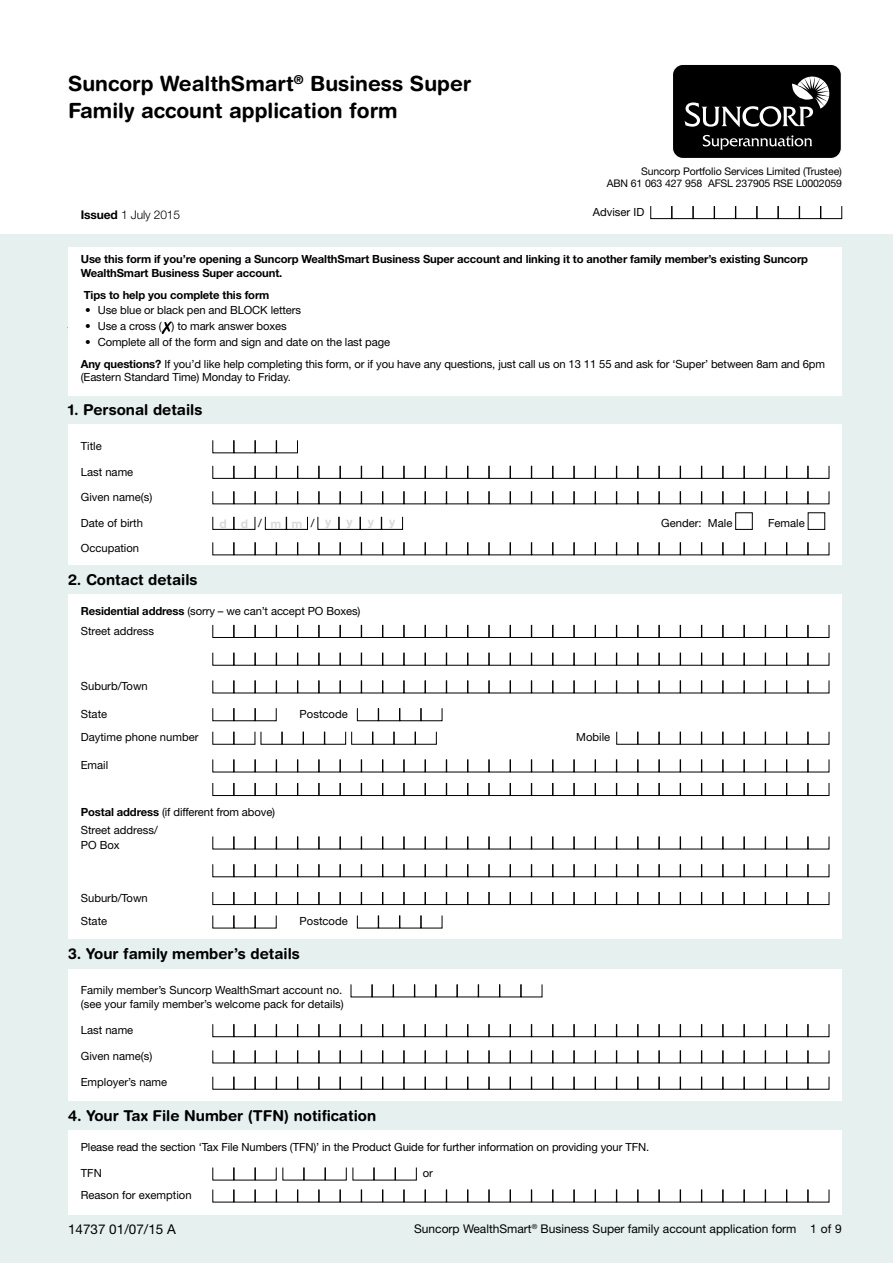
<style>
.page{position:relative;width:893px;height:1263px;background:#fff}
.page>*{position:absolute;margin:0;border:0;box-sizing:border-box;transform-origin:0 0}
.t1{font:700 21px/27px "Helvetica Rounded LT Std";color:#000}
.t2{font:700 15px "Helvetica Rounded LT Std";color:#000}
.t3{font:13.5px "Helvetica Neue LT Std";color:#000}
.t4{font:12px "Helvetica Neue LT Std";color:#000}
.t5{font:300 12px "Helvetica Neue LT Std";letter-spacing:-.01em;color:#000}
.t6{font:700 12px "Helvetica Neue LT Std";color:#d9dada}
.t7{font:11.25px/13.5px "Helvetica Neue LT Std";letter-spacing:-.01em;color:#000}
.t8{font:700 11.25px/13.5px "Helvetica Neue LT Std";letter-spacing:-.01em;color:#000}
.t9{font:10.5px/12px "Helvetica Neue LT Std";letter-spacing:-.01em;color:#000;text-align:right}
.s1{font-weight:700}
.s2{font-weight:400;font-size:11.25px;color:#000}
</style>
<div class="page">
<svg style="left:672px;top:65px;width:169px;height:94px;background:#242424"></svg>
<div style="left:0;top:234px;width:893px;height:1029px;background:#e6f0ef"></div>
<div style="left:68px;top:424px;width:774px;height:141px;background:#fff"></div>
<svg style="left:212px;top:440px;width:86px;height:13px"></svg>
<svg style="left:212px;top:465px;width:617px;height:14px"></svg>
<svg style="left:212px;top:491px;width:617px;height:13px"></svg>
<svg style="left:212px;top:516px;width:43px;height:14px"></svg>
<svg style="left:265px;top:516px;width:43px;height:14px"></svg>
<svg style="left:317px;top:516px;width:86px;height:14px"></svg>
<div style="left:735px;top:513px;width:17px;height:17px;border:1px solid #000"></div>
<div style="left:808px;top:513px;width:17px;height:17px;border:1px solid #000"></div>
<svg style="left:212px;top:542px;width:617px;height:13px"></svg>
<div style="left:68px;top:1130px;width:774px;height:85px;background:#fff"></div>
<svg style="left:212px;top:1167px;width:135px;height:13px"></svg>
<svg style="left:353px;top:1167px;width:64px;height:13px"></svg>
<svg style="left:212px;top:1189px;width:617px;height:13px"></svg>
<div style="left:68px;top:969px;width:774px;height:131px;background:#fff"></div>
<svg style="left:351px;top:984px;width:191px;height:13px"></svg>
<svg style="left:212px;top:1024px;width:617px;height:13px"></svg>
<svg style="left:212px;top:1050px;width:617px;height:13px"></svg>
<svg style="left:212px;top:1076px;width:617px;height:13px"></svg>
<div style="left:68px;top:247px;width:774px;height:148px;background:#fff"></div>
<svg style="left:162px;top:321px;width:10px;height:13px"></svg>
<div style="left:68px;top:595px;width:774px;height:344px;background:#fff"></div>
<svg style="left:212px;top:624px;width:617px;height:14px"></svg>
<svg style="left:212px;top:652px;width:617px;height:14px"></svg>
<svg style="left:212px;top:680px;width:617px;height:13px"></svg>
<svg style="left:212px;top:708px;width:65px;height:13px"></svg>
<svg style="left:357px;top:708px;width:85px;height:13px"></svg>
<svg style="left:212px;top:731px;width:43px;height:14px"></svg>
<svg style="left:261px;top:731px;width:176px;height:14px"></svg>
<svg style="left:616px;top:731px;width:213px;height:14px"></svg>
<svg style="left:212px;top:759px;width:617px;height:13px"></svg>
<svg style="left:212px;top:782px;width:617px;height:14px"></svg>
<svg style="left:212px;top:836px;width:617px;height:13px"></svg>
<svg style="left:212px;top:864px;width:617px;height:13px"></svg>
<svg style="left:212px;top:892px;width:617px;height:13px"></svg>
<svg style="left:212px;top:915px;width:65px;height:13px"></svg>
<svg style="left:357px;top:915px;width:85px;height:13px"></svg>
<svg style="left:650px;top:206px;width:192px;height:13px"></svg>
<h1 class="t1" style="left:68px;top:70px;width:405px">Suncorp WealthSmart<sup>®</sup> Business Super<br>Family account application form</h1>
<p class="t5" style="left:81px;top:207px;width:101px"><span class="s1">Issued</span> 1 July 2015</p>
<p class="t9" style="left:607px;top:165px;width:237px">Suncorp Portfolio Services Limited (Trustee)<br>ABN 61 063 427 958 AFSL 237905 RSE L0002059</p>
<p class="t7" style="left:593px;top:205px;width:53px">Adviser ID</p>
<p class="t8" style="left:81px;top:252px;width:729px">Use this form if you’re opening a Suncorp WealthSmart Business Super account and linking it to another family member’s existing Suncorp<br>WealthSmart Business Super account.</p>
<p class="t8" style="left:84px;top:288px;width:187px">Tips to help you complete this form</p>
<p class="t7" style="left:85px;top:303px;width:218px">• Use blue or black pen and BLOCK letters</p>
<p class="t7" style="left:85px;top:319px;width:203px">• Use a cross ( ) to mark answer boxes</p>
<p class="t7" style="left:81px;top:330px;width:746px;line-height:22px;text-indent:4px">• Complete all of the form and sign and date on the last page<br><span class="s1">Any questions?</span> If you’d like help completing this form, or if you have any questions, just call us on 13 11 55 and ask for ‘Super’ between 8am and 6pm</p>
<p class="t7" style="left:81px;top:370px;width:212px">(Eastern Standard Time) Monday to Friday.</p>
<h2 class="t2" style="left:68px;top:320px;width:136px">1. Personal details</h2>
<h2 class="t2" style="left:68px;top:400px;width:136px">1. Personal details</h2>
<p class="t7" style="left:81px;top:439px;width:23px">Title</p>
<p class="t7" style="left:81px;top:465px;width:54px">Last name</p>
<p class="t7" style="left:81px;top:490px;width:73px">Given name(s)</p>
<p class="t7" style="left:81px;top:516px;width:64px">Date of birth</p>
<p class="t6" style="left:220px;top:516px;width:113px">d d<span class="s2">/</span> mm<span class="s2">/</span>y</p>
<p class="t6" style="left:346px;top:515px;width:8px">y</p>
<p class="t6" style="left:368px;top:515px;width:8px">y</p>
<p class="t6" style="left:389px;top:515px;width:8px">y</p>
<p class="t7" style="left:661px;top:516px;width:73px">Gender: Male</p>
<p class="t7" style="left:768px;top:516px;width:38px">Female</p>
<p class="t7" style="left:81px;top:541px;width:60px">Occupation</p>
<h2 class="t2" style="left:68px;top:571px;width:131px">2. Contact details</h2>
<p class="t7" style="left:81px;top:602px;width:281px;line-height:19.2px"><span class="s1">Residential address</span> (sorry – we can’t accept PO Boxes)<br>Street address</p>
<p class="t7" style="left:81px;top:679px;width:69px">Suburb/Town</p>
<p class="t7" style="left:81px;top:707px;width:28px">State</p>
<p class="t7" style="left:300px;top:707px;width:50px">Postcode</p>
<p class="t7" style="left:81px;top:730px;width:119px">Daytime phone number</p>
<p class="t7" style="left:576px;top:730px;width:35px">Mobile</p>
<p class="t7" style="left:81px;top:758px;width:29px">Email</p>
<p class="t7" style="left:81px;top:803px;width:196px;line-height:18px"><span class="s1">Postal address</span> (if different from above)<br>Street address/</p>
<p class="t7" style="left:81px;top:838px;width:40px">PO Box</p>
<p class="t7" style="left:81px;top:886px;width:69px;line-height:23.5px">Suburb/Town<br>State</p>
<p class="t7" style="left:300px;top:914px;width:50px">Postcode</p>
<h2 class="t2" style="left:68px;top:945px;width:233px">3. Your family member’s details</h2>
<p class="t7" style="left:81px;top:983px;width:264px">Family member’s Suncorp WealthSmart account no. (see your family member’s welcome pack for details)</p>
<p class="t7" style="left:81px;top:1023px;width:54px">Last name</p>
<p class="t7" style="left:81px;top:1049px;width:73px">Given name(s)</p>
<p class="t7" style="left:81px;top:1075px;width:88px">Employer’s name</p>
<h2 class="t2" style="left:68px;top:1106px;width:310px">4. Your Tax File Number (TFN) notification</h2>
<p class="t7" style="left:81px;top:1140px;width:570px">Please read the section ‘Tax File Numbers (TFN)’ in the Product Guide for further information on providing your TFN.</p>
<p class="t7" style="left:81px;top:1166px;width:23px">TFN</p>
<p class="t7" style="left:423px;top:1166px;width:12px">or</p>
<p class="t7" style="left:81px;top:1188px;width:112px">Reason for exemption</p>
<p class="t3" style="left:68px;top:1221px;width:109px">14737 01/07/15 A</p>
<p class="t4" style="left:414px;top:1222px;width:429px">Suncorp WealthSmart<sup>®</sup> Business Super family account application form 1 of 9</p>
</div>
